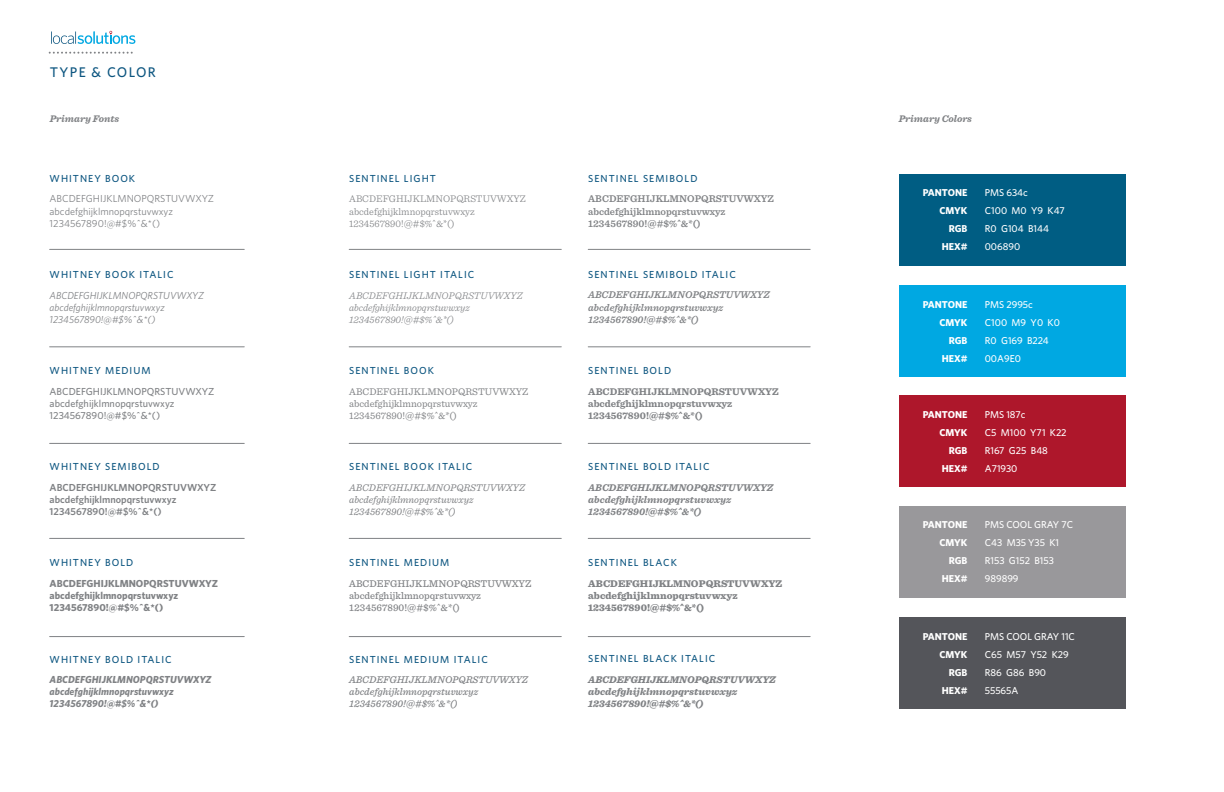
<style>
.page{position:relative;width:1224px;height:792px;background:#fff}
.page>*{position:absolute;margin:0;border:0;box-sizing:border-box;transform-origin:0 0}
.t1{font:500 14px "Whitney";letter-spacing:.1em;color:#0c5580}
.t2{font:500 10.2px "Whitney";letter-spacing:.1em;color:#0c5580}
.t3{font:10.2px/12.2px "Whitney";color:#808285}
.t4{font:italic 10.2px/12.2px "Whitney";color:#808285}
.t5{font:500 10.2px/12.2px "Whitney";color:#808285}
.t6{font:600 10.2px/12.2px "Whitney";color:#808285}
.t7{font:700 10.2px/12.2px "Whitney";color:#808285}
.t8{font:italic 700 10.2px/12.2px "Whitney";color:#808285}
.t9{font:300 10.2px/12.2px "Sentinel";color:#808285}
.t10{font:italic 300 10.2px/12.2px "Sentinel";color:#808285}
.t11{font:10.2px/12.2px "Sentinel";color:#808285}
.t12{font:italic 10.2px/12.2px "Sentinel";color:#808285}
.t13{font:500 10.2px/12.2px "Sentinel";color:#808285}
.t14{font:italic 500 10.2px/12.2px "Sentinel";color:#808285}
.t15{font:600 10.2px/12.2px "Sentinel";color:#808285}
.t16{font:italic 600 10.2px/12.2px "Sentinel";color:#808285}
.t17{font:700 10.2px/12.2px "Sentinel";color:#808285}
.t18{font:italic 700 10.2px/12.2px "Sentinel";color:#808285}
.t19{font:900 10.2px/12.2px "Sentinel";color:#808285}
.t20{font:italic 900 10.2px/12.2px "Sentinel";color:#808285}
.t21{font:500 10px/18px "Whitney";color:#fff}
.t22{font:700 10px/18px "Whitney";color:#fff;text-align:right}
.t23{font:italic 700 10px "Sentinel";color:#808285}
</style>
<div class="page">
<div style="left:899px;top:174px;width:227px;height:92px;background:#005d83"></div>
<div style="left:899px;top:285px;width:227px;height:92px;background:#00a8e2"></div>
<div style="left:899px;top:396px;width:227px;height:91px;background:#ae172b"></div>
<div style="left:899px;top:506px;width:227px;height:92px;background:#99989b"></div>
<div style="left:899px;top:617px;width:227px;height:91px;background:#54555a"></div>
<svg style="left:51px;top:31px;width:84px;height:13px"></svg>
<svg style="left:50px;top:52px;width:83px;height:2px"></svg>
<hr style="left:50px;top:249px;width:194px;height:1px;background:#808285">
<hr style="left:50px;top:347px;width:194px;height:1px;background:#808285">
<hr style="left:50px;top:443px;width:194px;height:1px;background:#808285">
<hr style="left:50px;top:538px;width:194px;height:1px;background:#808285">
<hr style="left:50px;top:636px;width:194px;height:1px;background:#808285">
<hr style="left:349px;top:249px;width:212px;height:1px;background:#808285">
<hr style="left:349px;top:347px;width:212px;height:1px;background:#808285">
<hr style="left:349px;top:443px;width:212px;height:1px;background:#808285">
<hr style="left:349px;top:538px;width:212px;height:1px;background:#808285">
<hr style="left:349px;top:636px;width:212px;height:1px;background:#808285">
<hr style="left:588px;top:249px;width:222px;height:1px;background:#808285">
<hr style="left:588px;top:347px;width:222px;height:1px;background:#808285">
<hr style="left:588px;top:443px;width:222px;height:1px;background:#808285">
<hr style="left:588px;top:538px;width:222px;height:1px;background:#808285">
<hr style="left:588px;top:636px;width:222px;height:1px;background:#808285">
<h1 class="t1" style="left:50px;top:64px;width:108px">TYPE &amp; COLOR</h1>
<p class="t23" style="left:50px;top:111px;width:71px">Primary Fonts</p>
<p class="t2" style="left:50px;top:172px;width:87px">WHITNEY BOOK</p>
<p class="t3" style="left:50px;top:193px;width:166px">ABCDEFGHIJKLMNOPQRSTUVWXYZ abcdefghijklmnopqrstuvwxyz<br>1234567890!@#$%^&amp;*()</p>
<p class="t2" style="left:50px;top:268px;width:126px">WHITNEY BOOK ITALIC</p>
<p class="t4" style="left:50px;top:289px;width:156px">ABCDEFGHIJKLMNOPQRSTUVWXYZ abcdefghijklmnopqrstuvwxyz<br>1234567890!@#$%^&amp;*()</p>
<p class="t2" style="left:50px;top:365px;width:103px">WHITNEY MEDIUM</p>
<p class="t5" style="left:50px;top:385px;width:166px">ABCDEFGHIJKLMNOPQRSTUVWXYZ abcdefghijklmnopqrstuvwxyz<br>1234567890!@#$%^&amp;*()</p>
<p class="t2" style="left:50px;top:461px;width:112px">WHITNEY SEMIBOLD</p>
<p class="t6" style="left:50px;top:481px;width:168px">ABCDEFGHIJKLMNOPQRSTUVWXYZ abcdefghijklmnopqrstuvwxyz<br>1234567890!@#$%^&amp;*()</p>
<p class="t2" style="left:50px;top:557px;width:85px">WHITNEY BOLD</p>
<p class="t7" style="left:50px;top:577px;width:170px">ABCDEFGHIJKLMNOPQRSTUVWXYZ abcdefghijklmnopqrstuvwxyz<br>1234567890!@#$%^&amp;*()</p>
<p class="t2" style="left:50px;top:653px;width:124px">WHITNEY BOLD ITALIC</p>
<p class="t8" style="left:50px;top:673px;width:163px">ABCDEFGHIJKLMNOPQRSTUVWXYZ abcdefghijklmnopqrstuvwxyz<br>1234567890!@#$%^&amp;*()</p>
<p class="t2" style="left:349px;top:172px;width:88px">SENTINEL LIGHT</p>
<p class="t9" style="left:349px;top:192px;width:178px">ABCDEFGHIJKLMNOPQRSTUVWXYZ abcdefghijklmnopqrstuvwxyz<br>1234567890!@#$%^&amp;*()</p>
<p class="t2" style="left:349px;top:268px;width:127px">SENTINEL LIGHT ITALIC</p>
<p class="t10" style="left:349px;top:288px;width:175px">ABCDEFGHIJKLMNOPQRSTUVWXYZ abcdefghijklmnopqrstuvwxyz<br>1234567890!@#$%^&amp;*()</p>
<p class="t2" style="left:349px;top:365px;width:86px">SENTINEL BOOK</p>
<p class="t11" style="left:349px;top:384px;width:181px">ABCDEFGHIJKLMNOPQRSTUVWXYZ abcdefghijklmnopqrstuvwxyz<br>1234567890!@#$%^&amp;*()</p>
<p class="t2" style="left:349px;top:461px;width:125px">SENTINEL BOOK ITALIC</p>
<p class="t12" style="left:349px;top:481px;width:177px">ABCDEFGHIJKLMNOPQRSTUVWXYZ abcdefghijklmnopqrstuvwxyz<br>1234567890!@#$%^&amp;*()</p>
<p class="t2" style="left:349px;top:557px;width:102px">SENTINEL MEDIUM</p>
<p class="t13" style="left:349px;top:577px;width:184px">ABCDEFGHIJKLMNOPQRSTUVWXYZ abcdefghijklmnopqrstuvwxyz<br>1234567890!@#$%^&amp;*()</p>
<p class="t2" style="left:349px;top:653px;width:140px">SENTINEL MEDIUM ITALIC</p>
<p class="t14" style="left:349px;top:673px;width:180px">ABCDEFGHIJKLMNOPQRSTUVWXYZ abcdefghijklmnopqrstuvwxyz<br>1234567890!@#$%^&amp;*()</p>
<p class="t2" style="left:588px;top:172px;width:111px">SENTINEL SEMIBOLD</p>
<p class="t15" style="left:588px;top:192px;width:187px">ABCDEFGHIJKLMNOPQRSTUVWXYZ abcdefghijklmnopqrstuvwxyz<br>1234567890!@#$%^&amp;*()</p>
<p class="t2" style="left:588px;top:268px;width:149px">SENTINEL SEMIBOLD ITALIC</p>
<p class="t16" style="left:588px;top:288px;width:183px">ABCDEFGHIJKLMNOPQRSTUVWXYZ abcdefghijklmnopqrstuvwxyz<br>1234567890!@#$%^&amp;*()</p>
<p class="t2" style="left:588px;top:364px;width:84px">SENTINEL BOLD</p>
<p class="t17" style="left:588px;top:385px;width:192px">ABCDEFGHIJKLMNOPQRSTUVWXYZ abcdefghijklmnopqrstuvwxyz<br>1234567890!@#$%^&amp;*()</p>
<p class="t2" style="left:588px;top:461px;width:123px">SENTINEL BOLD ITALIC</p>
<p class="t18" style="left:588px;top:481px;width:187px">ABCDEFGHIJKLMNOPQRSTUVWXYZ abcdefghijklmnopqrstuvwxyz<br>1234567890!@#$%^&amp;*()</p>
<p class="t2" style="left:588px;top:557px;width:90px">SENTINEL BLACK</p>
<p class="t19" style="left:588px;top:577px;width:195px">ABCDEFGHIJKLMNOPQRSTUVWXYZ abcdefghijklmnopqrstuvwxyz<br>1234567890!@#$%^&amp;*()</p>
<p class="t2" style="left:588px;top:653px;width:129px">SENTINEL BLACK ITALIC</p>
<p class="t20" style="left:588px;top:673px;width:189px">ABCDEFGHIJKLMNOPQRSTUVWXYZ abcdefghijklmnopqrstuvwxyz<br>1234567890!@#$%^&amp;*()</p>
<p class="t23" style="left:899px;top:111px;width:75px">Primary Colors</p>
<p class="t22" style="left:923px;top:183px;width:46px">PANTONE<br>CMYK<br>RGB<br>HEX#</p>
<p class="t21" style="left:985px;top:183px;width:81px">PMS 634c<br>C100 M0 Y9 K47<br>R0 G104 B144<br>006890</p>
<p class="t22" style="left:923px;top:295px;width:46px">PANTONE<br>CMYK<br>RGB<br>HEX#</p>
<p class="t21" style="left:985px;top:295px;width:77px">PMS 2995c<br>C100 M9 Y0 K0<br>R0 G169 B224<br>00A9E0</p>
<p class="t22" style="left:923px;top:405px;width:46px">PANTONE<br>CMYK<br>RGB<br>HEX#</p>
<p class="t21" style="left:985px;top:405px;width:83px">PMS 187c<br>C5 M100 Y71 K22<br>R167 G25 B48<br>A71930</p>
<p class="t22" style="left:923px;top:515px;width:46px">PANTONE<br>CMYK<br>RGB<br>HEX#</p>
<p class="t21" style="left:985px;top:515px;width:90px">PMS COOL GRAY 7C<br>C43 M35 Y35 K1<br>R153 G152 B153<br>989899</p>
<p class="t22" style="left:923px;top:627px;width:46px">PANTONE<br>CMYK<br>RGB<br>HEX#</p>
<p class="t21" style="left:985px;top:627px;width:92px">PMS COOL GRAY 11C<br>C65 M57 Y52 K29<br>R86 G86 B90<br>55565A</p>
</div>
